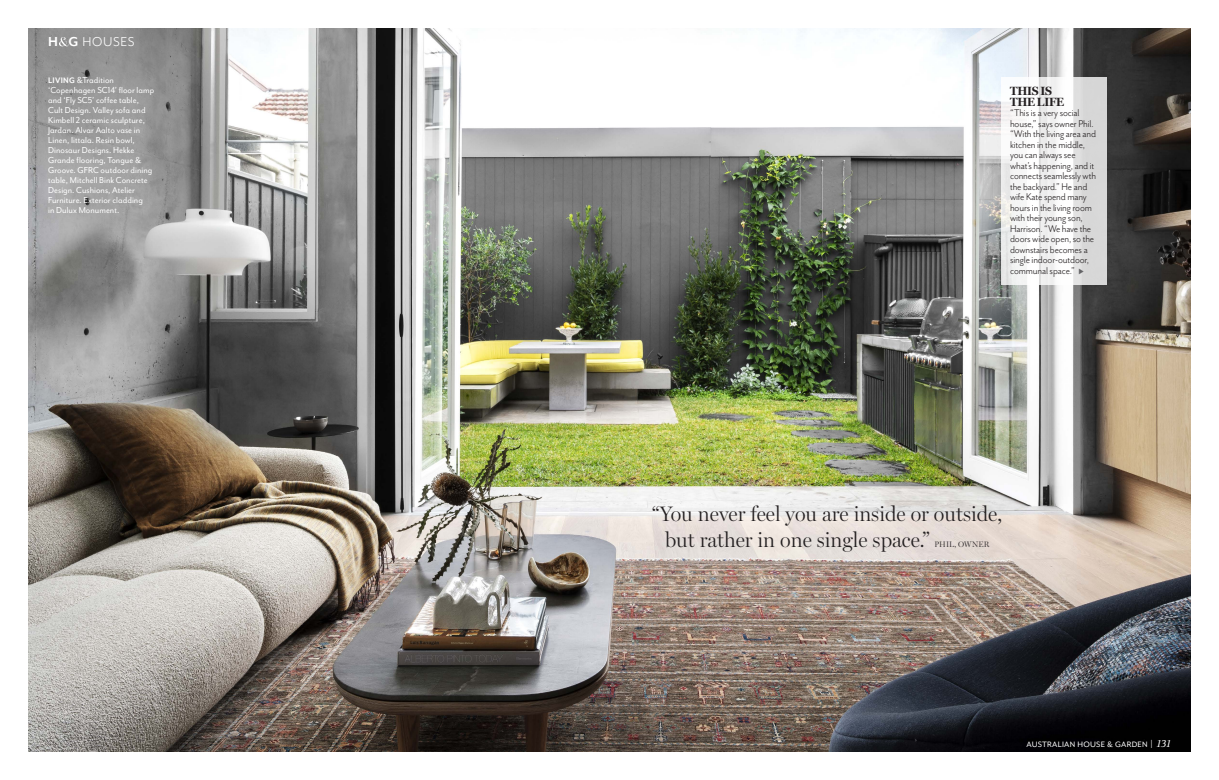
<style>
.page{position:relative;width:1219px;height:780px;background:#fff}
.page>*{position:absolute;margin:0;border:0;box-sizing:border-box;transform-origin:0 0}
.t1{font:300 21px/26px "Miller Display";color:#231f20}
.t2{font:14.8px "Mr Eaves San OT";color:#fff}
.t3{font:700 12px/11px "Miller Display";letter-spacing:-.015em;color:#231f20}
.t4{font:11.3px/10.5px "Mr Eaves San OT";letter-spacing:-.015em;color:#231f20;scale:.95 1}
.t5{font:10px/10px "Mr Eaves San OT";letter-spacing:.005em;color:#fff;scale:.95 1}
.t6{font:9px "Mr Eaves Mod OT";letter-spacing:.03em;color:#fff}
.t7{font:300 8px "Miller Display";letter-spacing:.005em;color:#231f20}
.s1{font-family:"Mr Eaves Mod OT";font-weight:700;font-size:15px}
.s2{font-weight:700;font-size:9.2px}
.s3{font-family:"Mr Eaves San OT";font-size:10.4px}
.s4{font-family:"Eidetic Neo OT";font-style:italic;font-size:11.4px}
</style>
<div class="page">
<img style="left:28px;top:28px;width:1163px;height:723px">
<svg style="left:58px;top:37px;width:10px;height:9px"></svg>
<svg style="left:1002px;top:77px;width:105px;height:207px"></svg>
<svg style="left:1079px;top:268px;width:5px;height:6px"></svg>
<h2 class="t2" style="left:48px;top:34px;width:54px"><span class="s1">H G</span> Houses</h2>
<p class="t5" style="left:48px;top:75px;width:113px"><span class="s2">LIVING</span> &amp;Tradition ‘Copenhagen SC14’ floor lamp and ‘Fly SC5’ coffee table,<br>Cult Design. Valley sofa and<br>Kimbell 2 ceramic sculpture,<br>Jardan. Alvar Aalto vase in<br>Linen, Iittala. Resin bowl,<br>Dinosaur Designs. Hekke<br>Grande flooring, Tongue &amp;<br>Groove. GFRC outdoor dining table, Mitchell Bink Concrete<br>Design. Cushions, Atelier<br>Furniture. Exterior cladding<br>in Dulux Monument.</p>
<p class="t3" style="left:1010px;top:85px;width:56px">THIS IS<br>THE LIFE</p>
<p class="t4" style="left:1010px;top:108px;width:92px">“This is a very social house,” says owner Phil. “With the living area and kitchen in the middle, you can always see what’s happening, and it connects seamlessly wth the backyard.” He and wife Kate spend many hours in the living room with their young son,<br>Harrison. “We have the doors wide open, so the downstairs becomes a single indoor-outdoor, communal space.”</p>
<h1 class="t1" style="left:665px;top:501px;width:339px;text-indent:-13px">“You never feel you are inside or outside, but rather in one single space.”</h1>
<p class="t7" style="left:935px;top:540px;width:56px">PHIL, OWNER</p>
<p class="t6" style="left:1026px;top:739px;width:146px">AUSTRALIAN HOUSE &amp; GARDEN <span class="s3">|</span> <span class="s4">131</span></p>
</div>
